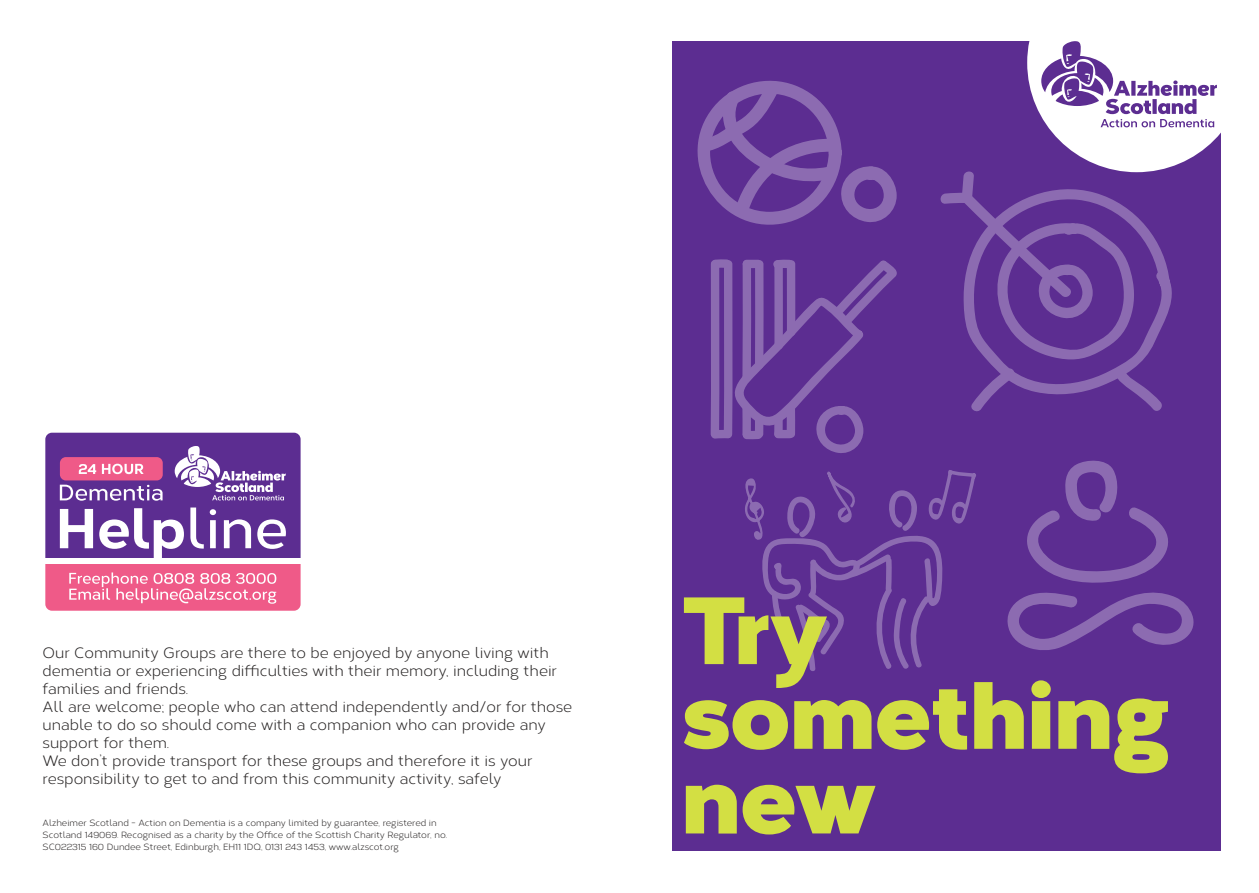
<style>
.page{position:relative;width:1259px;height:893px;background:#fff}
.page>*{position:absolute;margin:0;border:0;box-sizing:border-box;transform-origin:0 0}
.t1{font:900 95.25px/84.6px "Corbert";color:#d3df43}
.t2{font:15px/18px "Corbert";color:#221f1f}
.t3{font:9px/12px "Corbert";color:#221f1f}
</style>
<div class="page">
<svg style="left:45px;top:432px;width:256px;height:179px;background:#a25fa2"></svg>
<div style="left:44px;top:558px;width:258px;height:6px;background:#fff"></div>
<div style="left:672px;top:41px;width:548px;height:809px;background:#5c2d91"></div>
<svg style="left:710px;top:259px;width:187px;height:194px"></svg>
<svg style="left:745px;top:470px;width:231px;height:201px"></svg>
<svg style="left:697px;top:80px;width:199px;height:145px"></svg>
<svg style="left:1007px;top:460px;width:187px;height:190px"></svg>
<svg style="left:940px;top:41px;width:281px;height:372px"></svg>
<svg style="left:963px;top:181px;width:210px;height:216px"></svg>
<p class="t2" style="left:43px;top:645px;width:531px">Our Community Groups are there to be enjoyed by anyone living with dementia or experiencing difficulties with their memory, including their families and friends.<br>All are welcome; people who can attend independently and/or for those unable to do so should come with a companion who can provide any support for them.<br>We don’t provide transport for these groups and therefore it is your responsibility to get to and from this community activity, safely</p>
<p class="t3" style="left:43px;top:818px;width:406px">Alzheimer Scotland - Action on Dementia is a company limited by guarantee, registered in<br>Scotland 149069. Recognised as a charity by the Office of the Scottish Charity Regulator, no.<br>SC022315 160 Dundee Street, Edinburgh, EH11 1DQ, 0131 243 1453, www.alzscot.org</p>
<h1 class="t1" style="left:682px;top:600px;width:489px">Try something new</h1>
</div>
